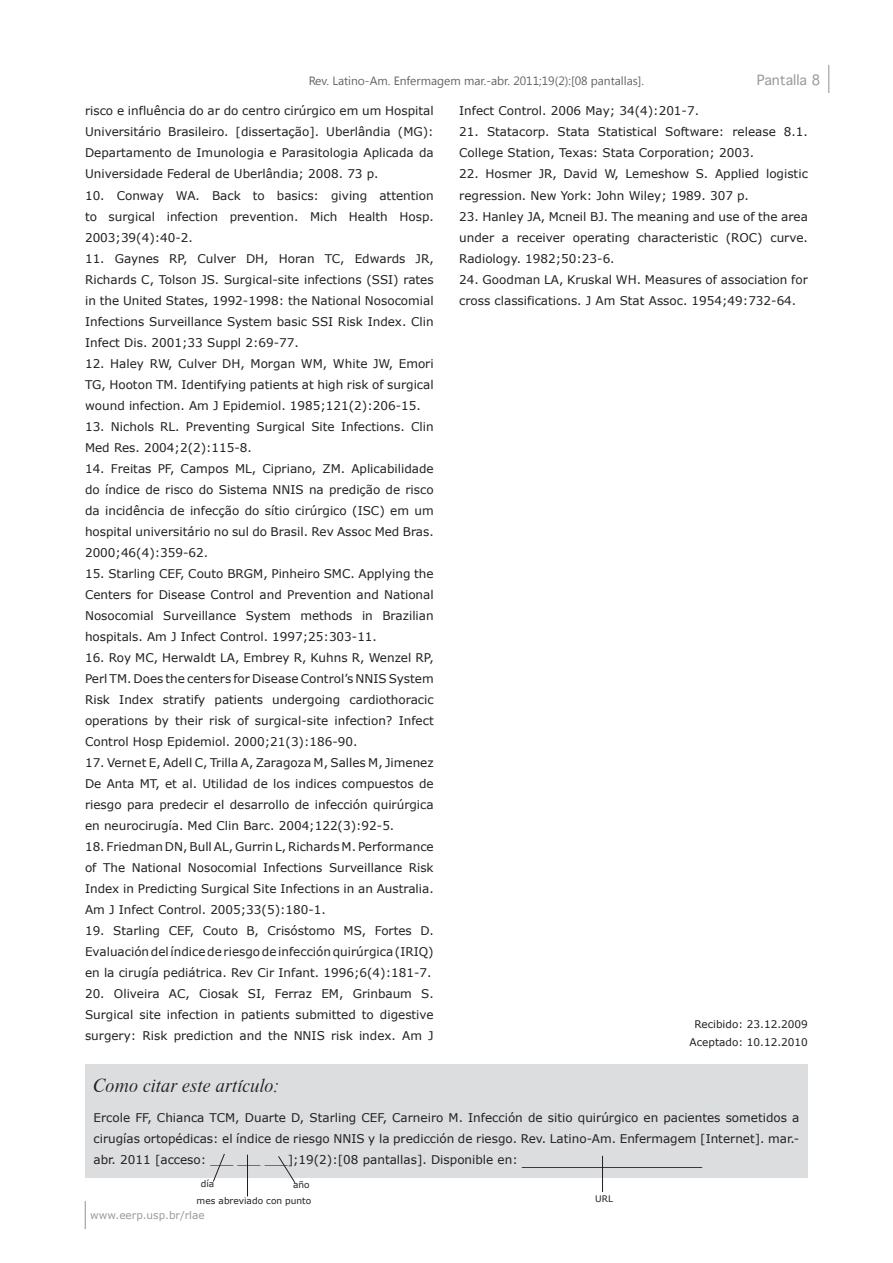
<style>
.page{position:relative;width:893px;height:1263px;background:#fff}
.page>*{position:absolute;margin:0;border:0;box-sizing:border-box;transform-origin:0 0}
.t1{font:18px "Dutch 801 BT Italic Headline";letter-spacing:.02em;color:#231f20}
.t2{font:13.5px "Geneva";color:#6c6d70}
._18__Referências{font:12px/21px "Verdana";color:#231f20;text-align:justify}
.t3{font:12px "Segoe UI";color:#231f20}
._21__Recebido_Aceito{font:10.5px "Verdana";color:#231f20}
.t4{font:10.5px "Verdana";color:#6c6d70}
._18__Referências-2{font:9px "Verdana";color:#231f20}
.s1{font-family:"Times New Roman";font-size:18px}
</style>
<div class="page">
<svg style="left:85px;top:1201px;width:1px;height:28px"></svg>
<svg style="left:828px;top:65px;width:1px;height:28px"></svg>
<div style="left:85px;top:1064px;width:723px;height:114px;background:#dcdddf"></div>
<svg style="left:213px;top:1153px;width:12px;height:29px"></svg>
<hr style="left:247px;top:1155px;width:1px;height:41px;background:#231f20">
<svg style="left:278px;top:1156px;width:17px;height:27px"></svg>
<hr style="left:602px;top:1156px;width:1px;height:36px;background:#231f20">
<p class="t3" style="left:308px;top:72px;width:337px">Rev. Latino-Am. Enfermagem mar.-abr. 2011;19(2):[08 pantallas].</p>
<p class="t2" style="left:756px;top:72px;width:65px">Pantalla 8</p>
<p class="_18__Referências" style="left:85px;top:100px;width:350px">risco e influência do ar do centro cirúrgico em um Hospital Universitário Brasileiro. [dissertação]. Uberlândia (MG):<br>Departamento de Imunologia e Parasitologia Aplicada da Universidade Federal de Uberlândia; 2008. 73 p.</p>
<p class="_18__Referências" style="left:85px;top:184px;width:350px">10. Conway WA. Back to basics: giving attention to surgical infection prevention. Mich Health Hosp.<br>2003;39(4):40-2.</p>
<p class="_18__Referências" style="left:85px;top:247px;width:350px">11. Gaynes RP, Culver DH, Horan TC, Edwards JR, Richards C, Tolson JS. Surgical-site infections (SSI) rates in the United States, 1992-1998: the National Nosocomial Infections Surveillance System basic SSI Risk Index. Clin Infect Dis. 2001;33 Suppl 2:69-77.</p>
<p class="_18__Referências" style="left:85px;top:352px;width:350px">12. Haley RW, Culver DH, Morgan WM, White JW, Emori TG, Hooton TM. Identifying patients at high risk of surgical wound infection. Am J Epidemiol. 1985;121(2):206-15.</p>
<p class="_18__Referências" style="left:85px;top:415px;width:350px">13. Nichols RL. Preventing Surgical Site Infections. Clin<br>Med Res. 2004;2(2):115-8.</p>
<p class="_18__Referências" style="left:85px;top:457px;width:350px">14. Freitas PF, Campos ML, Cipriano, ZM. Aplicabilidade do índice de risco do Sistema NNIS na predição de risco da incidência de infecção do sítio cirúrgico (ISC) em um hospital universitário no sul do Brasil. Rev Assoc Med Bras.<br>2000;46(4):359-62.</p>
<p class="_18__Referências" style="left:85px;top:562px;width:350px">15. Starling CEF, Couto BRGM, Pinheiro SMC. Applying the Centers for Disease Control and Prevention and National Nosocomial Surveillance System methods in Brazilian hospitals. Am J Infect Control. 1997;25:303-11.</p>
<p class="_18__Referências" style="left:85px;top:646px;width:350px">16. Roy MC, Herwaldt LA, Embrey R, Kuhns R, Wenzel RP, Perl TM. Does the centers for Disease Control’s NNIS System Risk Index stratify patients undergoing cardiothoracic operations by their risk of surgical-site infection? Infect Control Hosp Epidemiol. 2000;21(3):186-90.</p>
<p class="_18__Referências" style="left:85px;top:751px;width:350px">17. Vernet E, Adell C, Trilla A, Zaragoza M, Salles M, Jimenez De Anta MT, et al. Utilidad de los indices compuestos de riesgo para predecir el desarrollo de infección quirúrgica en neurocirugía. Med Clin Barc. 2004;122(3):92-5.</p>
<p class="_18__Referências" style="left:85px;top:835px;width:350px">18. Friedman DN, Bull AL, Gurrin L, Richards M. Performance of The National Nosocomial Infections Surveillance Risk Index in Predicting Surgical Site Infections in an Australia.<br>Am J Infect Control. 2005;33(5):180-1.</p>
<p class="_18__Referências" style="left:85px;top:919px;width:350px">19. Starling CEF, Couto B, Crisóstomo MS, Fortes D.<br>Evaluación del índice de riesgo de infección quirúrgica (IRIQ) en la cirugía pediátrica. Rev Cir Infant. 1996;6(4):181-7.</p>
<p class="_18__Referências" style="left:85px;top:982px;width:350px">20. Oliveira AC, Ciosak SI, Ferraz EM, Grinbaum S.<br>Surgical site infection in patients submitted to digestive surgery: Risk prediction and the NNIS risk index. Am J</p>
<p class="_18__Referências" style="left:459px;top:100px;width:241px">Infect Control. 2006 May; 34(4):201-7.</p>
<p class="_18__Referências" style="left:459px;top:121px;width:350px">21. Statacorp. Stata Statistical Software: release 8.1.<br>College Station, Texas: Stata Corporation; 2003.</p>
<p class="_18__Referências" style="left:459px;top:163px;width:350px">22. Hosmer JR, David W, Lemeshow S. Applied logistic regression. New York: John Wiley; 1989. 307 p.</p>
<p class="_18__Referências" style="left:459px;top:205px;width:350px">23. Hanley JA, Mcneil BJ. The meaning and use of the area under a receiver operating characteristic (ROC) curve.<br>Radiology. 1982;50:23-6.</p>
<p class="_18__Referências" style="left:459px;top:268px;width:350px">24. Goodman LA, Kruskal WH. Measures of association for cross classifications. J Am Stat Assoc. 1954;49:732-64.</p>
<p class="_21__Recebido_Aceito" style="left:694px;top:1018px;width:115px">Recibido: 23.12.2009</p>
<p class="_21__Recebido_Aceito" style="left:690px;top:1036px;width:120px">Aceptado: 10.12.2010</p>
<p class="t1" style="left:94px;top:1075px;width:187px">Como citar este artículo:</p>
<p class="_18__Referências" style="left:94px;top:1106px;width:707px">Ercole FF, Chianca TCM, Duarte D, Starling CEF, Carneiro M. Infección de sitio quirúrgico en pacientes sometidos a cirugías ortopédicas: el índice de riesgo NNIS y la predicción de riesgo. Rev. Latino-Am. Enfermagem [Internet]. mar.- abr. 2011 [acceso: ___ ___ ___];19(2):[08 pantallas]. Disponible en: <span class="s1">____________________</span></p>
<p class="_18__Referências-2" style="left:201px;top:1178px;width:15px">día</p>
<p class="_18__Referências-2" style="left:197px;top:1195px;width:116px">mes abreviado con punto</p>
<p class="_18__Referências-2" style="left:293px;top:1179px;width:18px">año</p>
<p class="t4" style="left:90px;top:1209px;width:116px">www.eerp.usp.br/rlae</p>
<p class="_18__Referências-2" style="left:595px;top:1192px;width:19px">URL</p>
</div>
